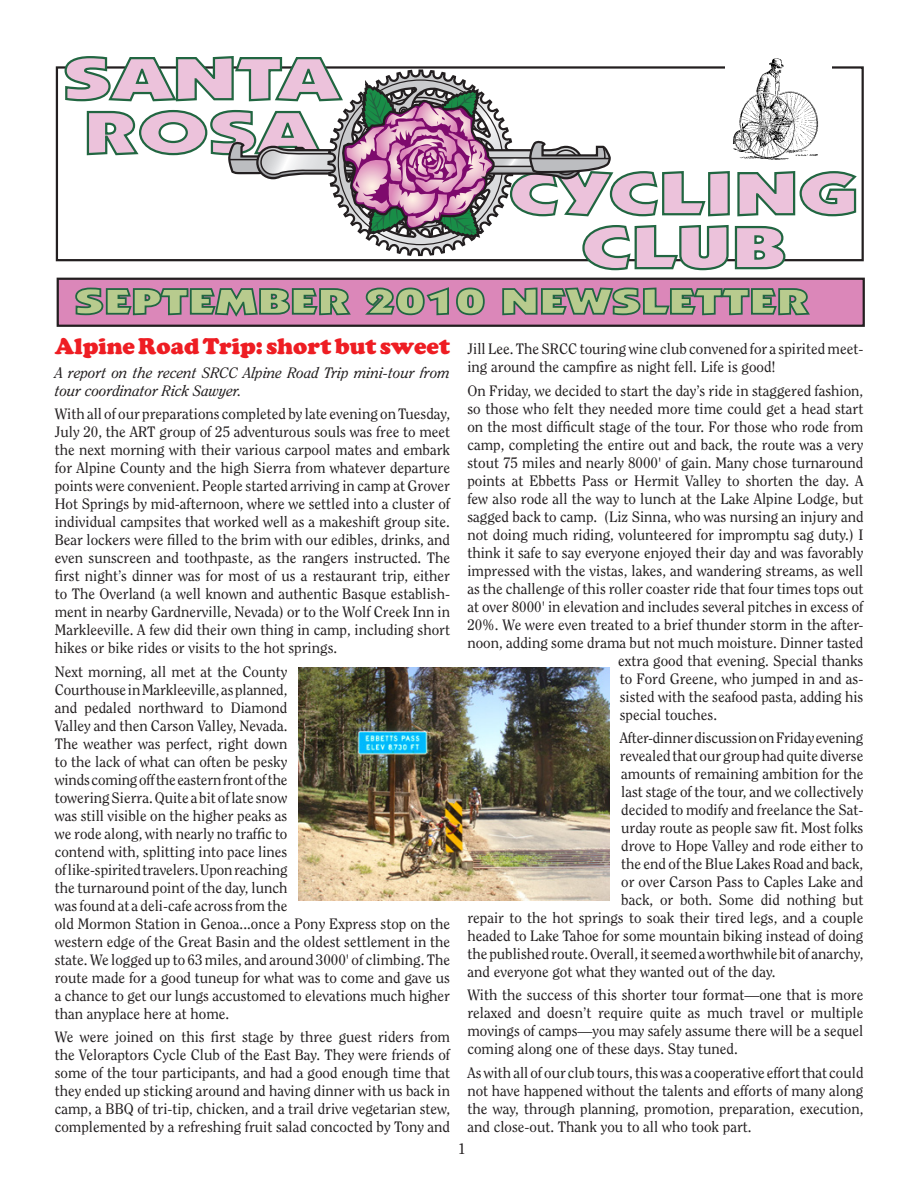
<style>
.page{position:relative;width:918px;height:1188px;background:#fff}
.page>*{position:absolute;margin:0;border:0;box-sizing:border-box;transform-origin:0 0}
.t1{font:900 36px "Itc Kabel";color:#b8cb8e;scale:1.5 1}
.Copy{font:22.5px "Cooper Black Std";letter-spacing:-.005em;color:#ee1d23}
.Copy-2{font:15px/18px "Clearface";color:#231f20;text-align:justify}
.Copy-3{font:italic 15px/18px "Clearface";color:#231f20}
</style>
<div class="page">
<svg style="left:63px;top:56px;width:796px;height:215px"></svg>
<div style="left:57px;top:278px;width:808px;height:49px;background:#db87b9;border:2px solid #231f20"></div>
<svg style="left:75px;top:287px;width:276px;height:30px"></svg>
<svg style="left:365px;top:287px;width:120px;height:29px"></svg>
<svg style="left:502px;top:287px;width:308px;height:29px"></svg>
<img style="left:299px;top:667px;width:311px;height:233px">
<img style="left:726px;top:56px;width:105px;height:106px">
<p class="t1" style="left:74px;top:279px;width:492px">SEPTEMBER 2010 NEWSLETTER</p>
<p class="Copy-2" style="left:467px;top:340px;width:397px">Jill Lee. The SRCC touring wine club convened for a spirited meet&shy;ing around the campfire as night fell. Life is good!</p>
<p class="Copy-2" style="left:467px;top:381px;width:397px">On Friday, we decided to start the day’s ride in staggered fashion,</p>
<p class="Copy-2" style="left:467px;top:399px;width:398px">so those who felt they needed more time could get a head start</p>
<p class="Copy-2" style="left:467px;top:417px;width:398px">on the most difficult stage of the tour. For those who rode from</p>
<p class="Copy-2" style="left:467px;top:435px;width:397px">camp, completing the entire out and back, the route was a very</p>
<p class="Copy-2" style="left:467px;top:453px;width:397px">stout 75 miles and nearly 8000' of gain. Many chose turnaround</p>
<p class="Copy-2" style="left:467px;top:471px;width:397px">points at Ebbetts Pass or Hermit Valley to shorten the day. A</p>
<p class="Copy-2" style="left:467px;top:489px;width:398px">few also rode all the way to lunch at the Lake Alpine Lodge, but</p>
<p class="Copy-2" style="left:467px;top:507px;width:398px">sagged back to camp. (Liz Sinna, who was nursing an injury and</p>
<p class="Copy-2" style="left:467px;top:525px;width:398px">not doing much riding, volunteered for impromptu sag duty.) I</p>
<p class="Copy-2" style="left:467px;top:543px;width:397px">think it safe to say everyone enjoyed their day and was favorably</p>
<p class="Copy-2" style="left:467px;top:561px;width:398px">impressed with the vistas, lakes, and wandering streams, as well</p>
<p class="Copy-2" style="left:467px;top:579px;width:398px">as the challenge of this roller coaster ride that four times tops out</p>
<p class="Copy-2" style="left:467px;top:597px;width:397px">at over 8000' in elevation and includes several pitches in excess of</p>
<p class="Copy-2" style="left:467px;top:615px;width:397px">20%. We were even treated to a brief thunder storm in the after-</p>
<p class="Copy-2" style="left:467px;top:633px;width:397px">noon, adding some drama but not much moisture. Dinner tasted</p>
<p class="Copy-2" style="left:618px;top:651px;width:247px">extra good that evening. Special thanks</p>
<p class="Copy-2" style="left:620px;top:669px;width:245px">to Ford Greene, who jumped in and as-</p>
<p class="Copy-2" style="left:620px;top:687px;width:245px">sisted with the seafood pasta, adding his</p>
<p class="Copy-2" style="left:620px;top:705px;width:99px">special touches.</p>
<p class="Copy-2" style="left:620px;top:729px;width:245px">After-dinner discussion on Friday evening</p>
<p class="Copy-2" style="left:620px;top:747px;width:245px">revealed that our group had quite diverse</p>
<p class="Copy-2" style="left:621px;top:765px;width:244px">amounts of remaining ambition for the</p>
<p class="Copy-2" style="left:621px;top:783px;width:244px">last stage of the tour, and we collectively</p>
<p class="Copy-2" style="left:621px;top:801px;width:244px">decided to modify and freelance the Sat-</p>
<p class="Copy-2" style="left:621px;top:819px;width:244px">urday route as people saw fit. Most folks</p>
<p class="Copy-2" style="left:621px;top:837px;width:244px">drove to Hope Valley and rode either to</p>
<p class="Copy-2" style="left:621px;top:855px;width:244px">the end of the Blue Lakes Road and back,</p>
<p class="Copy-2" style="left:621px;top:873px;width:244px">or over Carson Pass to Caples Lake and</p>
<p class="Copy-2" style="left:621px;top:891px;width:244px">back, or both. Some did nothing but</p>
<p class="Copy-2" style="left:467px;top:909px;width:397px">repair to the hot springs to soak their tired legs, and a couple</p>
<p class="Copy-2" style="left:467px;top:927px;width:397px">headed to Lake Tahoe for some mountain biking instead of doing</p>
<p class="Copy-2" style="left:467px;top:945px;width:397px">the published route. Overall, it seemed a worthwhile bit of anarchy,</p>
<p class="Copy-2" style="left:467px;top:963px;width:310px">and everyone got what they wanted out of the day.</p>
<p class="Copy-2" style="left:467px;top:986px;width:397px">With the success of this shorter tour format—one that is more relaxed and doesn’t require quite as much travel or multiple movings of camps—you may safely assume there will be a sequel coming along one of these days. Stay tuned.</p>
<p class="Copy-2" style="left:467px;top:1063px;width:398px">As with all of our club tours, this was a cooperative effort that could not have happened without the talents and efforts of many along the way, through planning, promotion, preparation, execution, and close-out. Thank you to all who took part.</p>
<p class="Copy" style="left:55px;top:333px;width:397px">Alpine Road Trip: short but sweet</p>
<p class="Copy-3" style="left:55px;top:363px;width:397px">A report on the recent SRCC Alpine Road Trip mini-tour from tour coordinator Rick Sawyer.</p>
<p class="Copy-2" style="left:55px;top:405px;width:397px">With all of our preparations completed by late evening on Tuesday, July 20, the ART group of 25 adventurous souls was free to meet the next morning with their various carpool mates and embark for Alpine County and the high Sierra from whatever departure points were convenient. People started arriving in camp at Grover Hot Springs by mid-afternoon, where we settled into a cluster of individual campsites that worked well as a makeshift group site.<br>Bear lockers were filled to the brim with our edibles, drinks, and even sunscreen and toothpaste, as the rangers instructed. The first night’s dinner was for most of us a restaurant trip, either to The Overland (a well known and authentic Basque establish&shy;ment in nearby Gardnerville, Nevada) or to the Wolf Creek Inn in Markleeville. A few did their own thing in camp, including short hikes or bike rides or visits to the hot springs.</p>
<p class="Copy-2" style="left:55px;top:662px;width:397px;text-align:left">Next morning, all met at the County<br>Courthouse in Markleeville, as planned,<br>and pedaled northward to Diamond<br>Valley and then Carson Valley, Nevada.<br>The weather was perfect, right down<br>to the lack of what can often be pesky<br>winds coming off the eastern front of the<br>towering Sierra. Quite a bit of late snow<br>was still visible on the higher peaks as<br>we rode along, with nearly no traffic to<br>contend with, splitting into pace lines<br>of like-spirited travelers. Upon reaching<br>the turnaround point of the day, lunch<br>was found at a deli-cafe across from the<br>old Mormon Station in Genoa...once a Pony Express stop on the western edge of the Great Basin and the oldest settlement in the state. We logged up to 63 miles, and around 3000' of climbing. The route made for a good tuneup for what was to come and gave us a chance to get our lungs accustomed to elevations much higher than anyplace here at home.</p>
<p class="Copy-2" style="left:55px;top:1027px;width:397px">We were joined on this first stage by three guest riders from the Veloraptors Cycle Club of the East Bay. They were friends of some of the tour participants, and had a good enough time that they ended up sticking around and having dinner with us back in camp, a BBQ of tri-tip, chicken, and a trail drive vegetarian stew, complemented by a refreshing fruit salad concocted by Tony and</p>
<p class="Copy-2" style="left:458px;top:1140px;width:9px">1</p>
</div>
